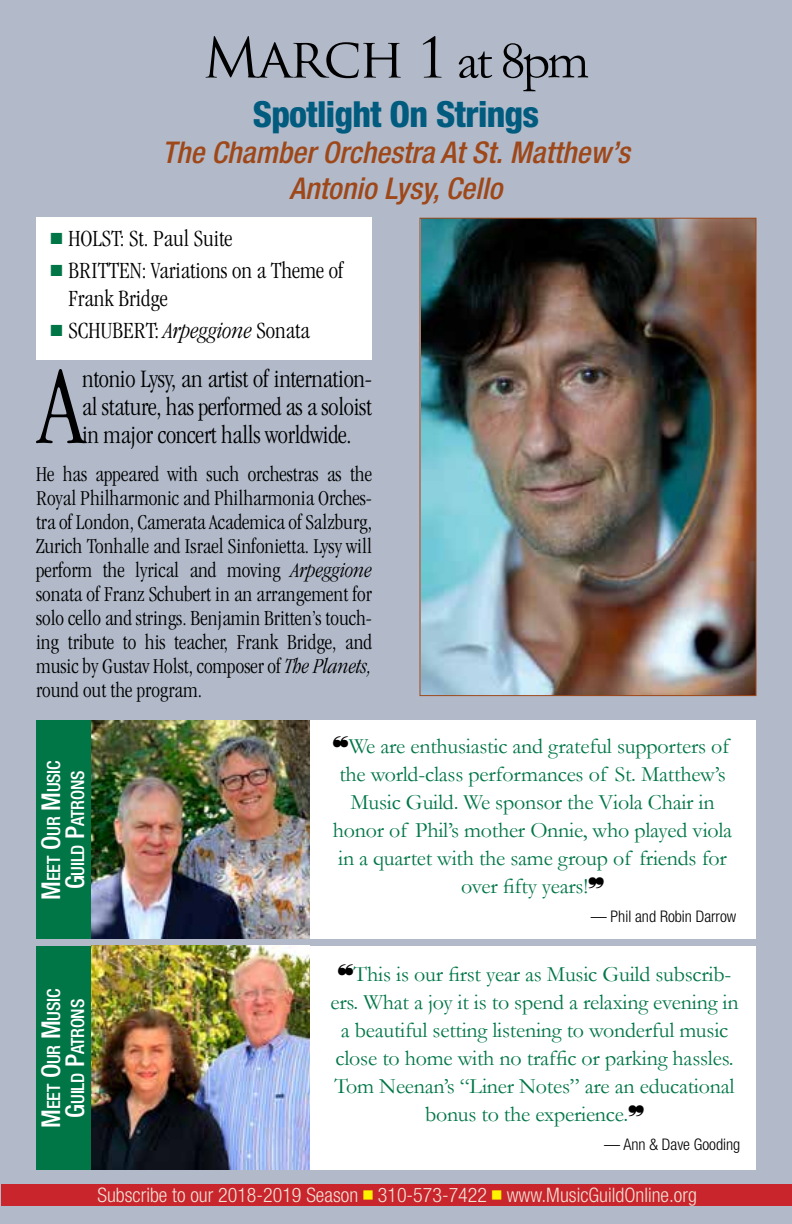
<style>
.page{position:relative;width:792px;height:1224px;background:#b2baca}
.page>*{position:absolute;margin:0;border:0;box-sizing:border-box;transform-origin:0 0}
.t1{font:300 condensed 114.8px "Garamond";color:#000}
.t2{font:54px "Trajan Pro";letter-spacing:-.045em;color:#000}
.t3{font:800 condensed 36px "Helvetica Neue LT Pro";letter-spacing:-.02em;color:#005b7e}
.t4{font:italic 500 condensed 30px/36px "Helvetica Neue LT Pro";color:#9e481a;text-align:center}
.t5{font:300 condensed 26px/28px "Garamond";letter-spacing:-.01em;color:#000;text-align:justify}
.t6{font:300 condensed 24px/28px "Garamond";color:#000}
.t7{font:22px "Garamond";letter-spacing:-.01em;color:#007647}
.t8{font:300 condensed 22px/24px "Garamond";color:#000;text-align:justify}
.t9{font:300 condensed 20px "Helvetica Neue LT Pro";color:#efe2d7}
.t10{font:500 condensed 18.2px/24px "Helvetica Neue LT Pro";letter-spacing:-.015em;color:#fff;text-align:center}
.t11{font:300 condensed 16px "Helvetica Neue LT Pro";color:#000}
.s1{font-family:"Garamond"}
.s2{color:#007647}
.s3{font-style:italic}
.s4{font-size:26px}
</style>
<div class="page">
<div style="left:1px;top:1184px;width:791px;height:22px;background:#c9252c"></div>
<div style="left:36px;top:217px;width:336px;height:143px;background:#fff"></div>
<img style="left:422px;top:220px;width:332px;height:474px">
<div style="left:420px;top:218px;width:336px;height:478px;border:1px solid #9e481a"></div>
<div style="left:38px;top:720px;width:718px;height:218px;background:#fff"></div>
<div style="left:36px;top:720px;width:55px;height:218px;background:#007647"></div>
<img style="left:92px;top:720px;width:218px;height:218px">
<div style="left:38px;top:946px;width:718px;height:223px;background:#fff"></div>
<div style="left:36px;top:946px;width:55px;height:223px;background:#007647"></div>
<img style="left:92px;top:946px;width:218px;height:223px">
<h2 class="t2" style="left:203px;top:24px;width:388px">March 1 <span class="s1">at 8pm</span></h2>
<h3 class="t3" style="left:253px;top:92px;width:288px">Spotlight On Strings</h3>
<h3 class="t4" style="left:162px;top:135px;width:469px">The Chamber Orchestra At St. Matthew’s<br>Antonio Lysy, Cello</h3>
<p class="t6" style="left:50px;top:225px;width:184px"><span class="s2">■</span> HOLST: St. Paul Suite</p>
<p class="t6" style="left:68px;top:257px;width:276px;text-indent:-18px"><span class="s2">■</span> BRITTEN: Variations on a Theme of<br>Frank Bridge</p>
<p class="t6" style="left:50px;top:317px;width:261px"><span class="s2">■</span> SCHUBERT: <span class="s3">Arpeggione</span> Sonata</p>
<p class="t5" style="left:82px;top:365px;width:291px">ntonio Lysy, an artist of internation&shy;al stature, has performed as a soloist in major concert halls worldwide.</p>
<p class="t8" style="left:36px;top:462px;width:338px">He has appeared with such orchestras as the Royal Philharmonic and Philharmonia Orches&shy;tra of London, Camerata Academica of Salzburg, Zurich Tonhalle and Israel Sinfonietta. Lysy will perform the lyrical and moving <span class="s3">Arpeggione </span>sonata of Franz Schubert in an arrangement for solo cello and strings. Benjamin Britten’s touch&shy;ing tribute to his teacher, Frank Bridge, and music by Gustav Holst, composer of <span class="s3">The Planets, </span>round out the program.</p>
<h1 class="t1" style="left:39px;top:344px;width:46px">A</h1>
<p class="t10" style="left:41px;top:900px;width:141px;rotate:-90deg"><span class="s4">M</span>eet <span class="s4">O</span>ur <span class="s4">M</span>usic<br><span class="s4">G</span>uild <span class="s4">P</span>atrons</p>
<p class="t7" style="left:349px;top:731px;width:382px">We are enthusiastic and grateful supporters of</p>
<p class="t7" style="left:339px;top:759px;width:388px">the world-class performances of St. Matthew’s</p>
<p class="t7" style="left:350px;top:788px;width:366px">Music Guild. We sponsor the Viola Chair in</p>
<p class="t7" style="left:333px;top:816px;width:401px">honor of Phil’s mother Onnie, who played viola</p>
<p class="t7" style="left:338px;top:844px;width:390px">in a quartet with the same group of friends for</p>
<p class="t7" style="left:461px;top:872px;width:129px">over fifty years!</p>
<p class="t11" style="left:591px;top:907px;width:147px">— Phil and Robin Darrow</p>
<p class="t10" style="left:41px;top:1128px;width:141px;rotate:-90deg"><span class="s4">M</span>eet <span class="s4">O</span>ur <span class="s4">M</span>usic<br><span class="s4">G</span>uild <span class="s4">P</span>atrons</p>
<p class="t7" style="left:354px;top:959px;width:379px">This is our first year as Music Guild subscrib-</p>
<p class="t7" style="left:330px;top:987px;width:410px">ers. What a joy it is to spend a relaxing evening in</p>
<p class="t7" style="left:341px;top:1015px;width:389px">a beautiful setting listening to wonderful music</p>
<p class="t7" style="left:336px;top:1043px;width:399px">close to home with no traffic or parking hassles.</p>
<p class="t7" style="left:335px;top:1071px;width:401px">Tom Neenan’s “Liner Notes” are an educational</p>
<p class="t7" style="left:425px;top:1099px;width:205px">bonus to the experience.</p>
<p class="t11" style="left:604px;top:1135px;width:138px">— Ann &amp; Dave Gooding</p>
<p class="t9" style="left:98px;top:1184px;width:601px">Subscribe to our 2018-2019 Season <sup>■</sup> 310-573-7422 <sup>■</sup> www.MusicGuildOnline.org</p>
</div>
